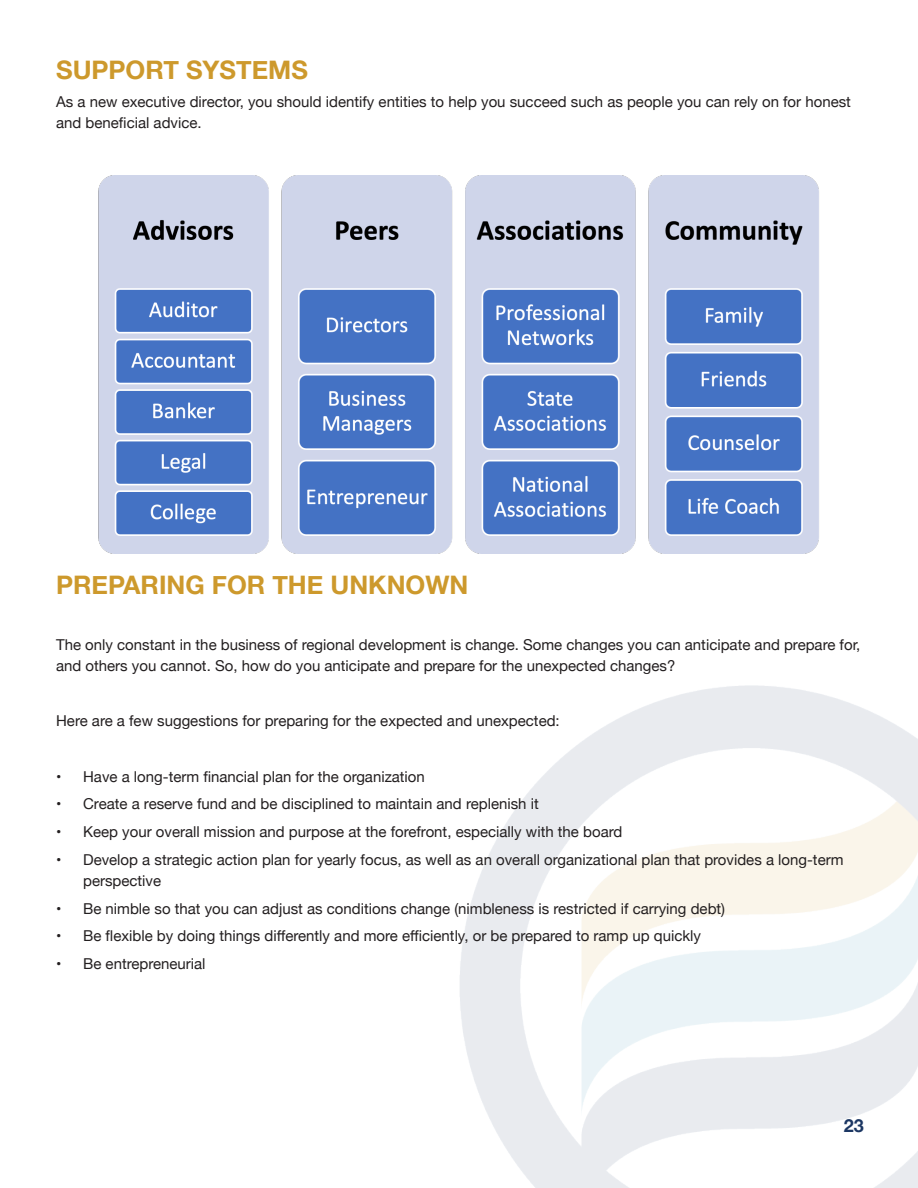
<style>
.page{position:relative;width:918px;height:1188px;background:#fff}
.page>*{position:absolute;margin:0;border:0;box-sizing:border-box;transform-origin:0 0}
.t1{font:700 25.5px "Helvetica Neue";color:#cd992c}
.t2{font:700 18px "Helvetica Neue";color:#1c3763}
.t3{font:15px/21px "Helvetica Neue";color:#231f20}
</style>
<div class="page">
<img style="left:99px;top:176px;width:720px;height:378px">
<p class="t1" style="left:56px;top:50px;width:253px">SUPPORT SYSTEMS</p>
<p class="t3" style="left:56px;top:92px;width:796px">As a new executive director, you should identify entities to help you succeed such as people you can rely on for honest and beneficial advice.</p>
<p class="t1" style="left:56px;top:565px;width:414px">PREPARING FOR THE UNKNOWN</p>
<p class="t3" style="left:56px;top:635px;width:806px">The only constant in the business of regional development is change. Some changes you can anticipate and prepare for, and others you cannot. So, how do you anticipate and prepare for the unexpected changes?</p>
<p class="t3" style="left:56px;top:711px;width:505px">Here are a few suggestions for preparing for the expected and unexpected:</p>
<p class="t3" style="left:56px;top:767px;width:370px">• Have a long-term financial plan for the organization</p>
<p class="t3" style="left:56px;top:794px;width:484px">• Create a reserve fund and be disciplined to maintain and replenish it</p>
<p class="t3" style="left:56px;top:822px;width:568px">• Keep your overall mission and purpose at the forefront, especially with the board</p>
<p class="t3" style="left:83px;top:850px;width:762px;text-indent:-27px">• Develop a strategic action plan for yearly focus, as well as an overall organizational plan that provides a long-term perspective</p>
<p class="t3" style="left:56px;top:899px;width:671px">• Be nimble so that you can adjust as conditions change (nimbleness is restricted if carrying debt)</p>
<p class="t3" style="left:56px;top:926px;width:647px">• Be flexible by doing things differently and more efficiently, or be prepared to ramp up quickly</p>
<p class="t3" style="left:56px;top:954px;width:151px">• Be entrepreneurial</p>
<p class="t2" style="left:844px;top:1111px;width:22px">23</p>
</div>
